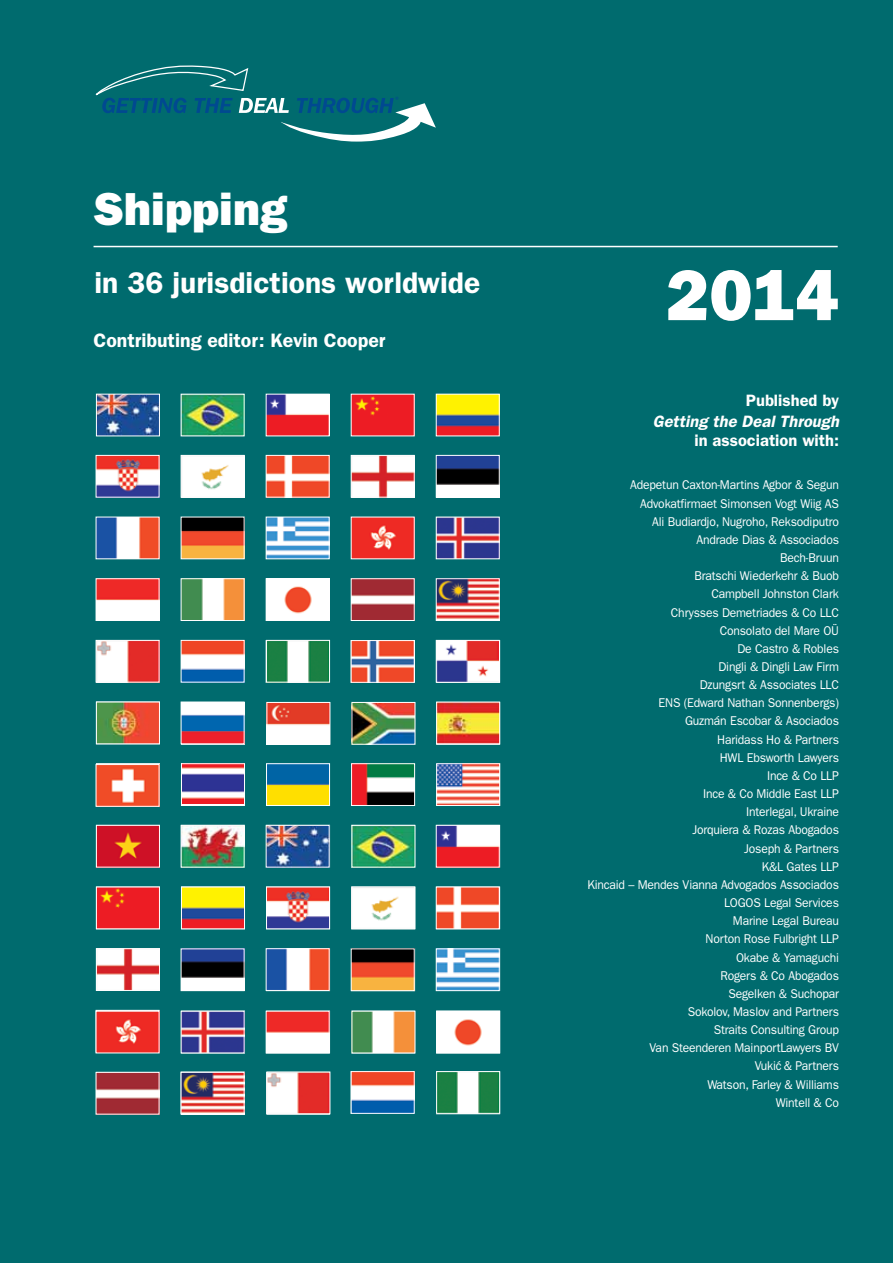
<style>
.page{position:relative;width:893px;height:1263px;background:#006b6e}
.page>*{position:absolute;margin:0;border:0;box-sizing:border-box;transform-origin:0 0}
.t1{font:800 72px "Franklin Gothic";color:#fff}
.t2{font:800 46.5px "Franklin Gothic";color:#fff}
.t3{font:600 30px "Franklin Gothic";color:#fff}
.t4{font:600 19.5px "Franklin Gothic";color:#fff}
.t5{font:600 16.5px "Franklin Gothic";color:#fff}
.t6{font:italic 600 16.5px "Franklin Gothic";color:#fff}
.t7{font:12.75px/18.1px "Franklin Gothic";letter-spacing:-.015em;color:#fff;text-align:right;scale:.95 1}
</style>
<div class="page">
<hr style="left:94px;top:246px;width:744px;height:1px;background:#fff">
<img style="left:98px;top:519px;width:59px;height:38px">
<div style="left:96px;top:517px;width:63px;height:42px;border:1px solid #fff"></div>
<img style="left:353px;top:457px;width:60px;height:38px">
<div style="left:351px;top:455px;width:64px;height:42px;border:1px solid #fff"></div>
<img style="left:98px;top:457px;width:59px;height:38px">
<div style="left:96px;top:455px;width:63px;height:42px;border:1px solid #fff"></div>
<img style="left:268px;top:457px;width:60px;height:38px">
<div style="left:266px;top:455px;width:64px;height:42px;border:1px solid #fff"></div>
<img style="left:98px;top:580px;width:59px;height:39px">
<div style="left:96px;top:578px;width:63px;height:43px;border:1px solid #fff"></div>
<img style="left:438px;top:519px;width:60px;height:38px">
<div style="left:436px;top:517px;width:64px;height:42px;border:1px solid #fff"></div>
<img style="left:183px;top:519px;width:59px;height:38px">
<img style="left:268px;top:396px;width:60px;height:38px">
<div style="left:266px;top:394px;width:64px;height:42px;border:1px solid #fff"></div>
<img style="left:353px;top:396px;width:60px;height:38px">
<img style="left:98px;top:396px;width:60px;height:38px">
<div style="left:96px;top:394px;width:64px;height:42px;border:1px solid #fff"></div>
<img style="left:183px;top:396px;width:59px;height:38px">
<div style="left:181px;top:394px;width:63px;height:42px;border:1px solid #fff"></div>
<img style="left:438px;top:396px;width:60px;height:38px">
<div style="left:436px;top:394px;width:64px;height:42px;border:1px solid #fff"></div>
<img style="left:183px;top:457px;width:59px;height:38px">
<div style="left:181px;top:455px;width:63px;height:42px;border:1px solid #fff"></div>
<img style="left:268px;top:519px;width:60px;height:38px">
<div style="left:266px;top:517px;width:64px;height:42px;border:1px solid #fff"></div>
<img style="left:438px;top:457px;width:60px;height:38px">
<div style="left:436px;top:455px;width:64px;height:42px;border:1px solid #fff"></div>
<svg style="left:96px;top:65px;width:340px;height:77px"></svg>
<img style="left:183px;top:580px;width:59px;height:39px">
<div style="left:181px;top:578px;width:63px;height:43px;border:1px solid #fff"></div>
<svg style="left:266px;top:682px;width:64px;height:1px"></svg>
<img style="left:183px;top:642px;width:59px;height:38px">
<div style="left:181px;top:640px;width:63px;height:42px;border:1px solid #fff"></div>
<img style="left:98px;top:642px;width:59px;height:38px">
<div style="left:96px;top:640px;width:63px;height:42px;border:1px solid #fff"></div>
<img style="left:268px;top:580px;width:60px;height:39px">
<div style="left:266px;top:578px;width:64px;height:43px;border:1px solid #fff"></div>
<img style="left:353px;top:580px;width:60px;height:39px">
<div style="left:351px;top:578px;width:64px;height:43px;border:1px solid #fff"></div>
<img style="left:353px;top:519px;width:60px;height:38px">
<img style="left:438px;top:580px;width:60px;height:39px">
<div style="left:436px;top:578px;width:64px;height:43px;border:1px solid #fff"></div>
<img style="left:353px;top:765px;width:60px;height:39px">
<div style="left:351px;top:763px;width:64px;height:43px;border:1px solid #fff"></div>
<svg style="left:96px;top:763px;width:64px;height:43px"></svg>
<img style="left:268px;top:765px;width:60px;height:39px">
<div style="left:266px;top:763px;width:64px;height:43px;border:1px solid #fff"></div>
<svg style="left:181px;top:702px;width:64px;height:43px"></svg>
<div style="left:436px;top:702px;width:64px;height:43px;background:#dcebeb"></div>
<div style="left:96px;top:1010px;width:63px;height:42px;background:linear-gradient(to right,#ee2a24,#ee2a24)"></div>
<div style="left:181px;top:1071px;width:63px;height:43px;background:#8dbcbd"></div>
<img style="left:268px;top:642px;width:60px;height:38px">
<div style="left:266px;top:640px;width:64px;height:42px;border:1px solid #fff"></div>
<img style="left:353px;top:642px;width:60px;height:39px">
<div style="left:351px;top:640px;width:64px;height:43px;border:1px solid #fff"></div>
<img style="left:438px;top:642px;width:60px;height:39px">
<div style="left:436px;top:640px;width:64px;height:43px;border:1px solid #fff"></div>
<img style="left:98px;top:950px;width:60px;height:39px">
<div style="left:96px;top:948px;width:64px;height:43px;border:1px solid #fff"></div>
<img style="left:268px;top:889px;width:60px;height:38px">
<div style="left:266px;top:887px;width:64px;height:42px;border:1px solid #fff"></div>
<img style="left:354px;top:889px;width:59px;height:38px">
<div style="left:352px;top:887px;width:63px;height:42px;border:1px solid #fff"></div>
<img style="left:438px;top:889px;width:60px;height:38px">
<div style="left:436px;top:887px;width:64px;height:42px;border:1px solid #fff"></div>
<img style="left:98px;top:704px;width:60px;height:38px">
<div style="left:96px;top:702px;width:64px;height:42px;border:1px solid #fff"></div>
<img style="left:183px;top:950px;width:59px;height:39px">
<div style="left:181px;top:948px;width:63px;height:43px;border:1px solid #fff"></div>
<img style="left:183px;top:704px;width:59px;height:38px">
<div style="left:181px;top:702px;width:63px;height:42px;border:1px solid #fff"></div>
<img style="left:268px;top:950px;width:60px;height:39px">
<div style="left:266px;top:948px;width:64px;height:43px;border:1px solid #fff"></div>
<img style="left:353px;top:950px;width:60px;height:39px">
<div style="left:351px;top:948px;width:64px;height:43px;border:1px solid #fff"></div>
<img style="left:268px;top:704px;width:60px;height:39px">
<div style="left:266px;top:702px;width:64px;height:43px;border:1px solid #fff"></div>
<img style="left:438px;top:950px;width:60px;height:39px">
<div style="left:436px;top:948px;width:64px;height:43px;border:1px solid #fff"></div>
<img style="left:354px;top:704px;width:59px;height:39px">
<div style="left:352px;top:702px;width:63px;height:43px;border:1px solid #fff"></div>
<img style="left:98px;top:1013px;width:59px;height:38px">
<img style="left:438px;top:704px;width:60px;height:38px">
<div style="left:436px;top:702px;width:64px;height:42px;border:1px solid #fff"></div>
<img style="left:183px;top:1013px;width:59px;height:38px">
<div style="left:181px;top:1011px;width:63px;height:42px;border:1px solid #fff"></div>
<img style="left:98px;top:766px;width:59px;height:39px">
<div style="left:96px;top:764px;width:63px;height:43px;border:1px solid #fff"></div>
<img style="left:268px;top:1013px;width:60px;height:38px">
<div style="left:266px;top:1011px;width:64px;height:42px;border:1px solid #fff"></div>
<div style="left:181px;top:764px;width:63px;height:41px;background:#ed1c24"></div>
<img style="left:183px;top:767px;width:60px;height:32px">
<div style="left:181px;top:763px;width:64px;height:43px;border:1px solid #fff"></div>
<img style="left:354px;top:1013px;width:59px;height:38px">
<div style="left:352px;top:1011px;width:63px;height:42px;border:1px solid #fff"></div>
<img style="left:438px;top:1013px;width:60px;height:38px">
<div style="left:436px;top:1011px;width:64px;height:42px;border:1px solid #fff"></div>
<img style="left:98px;top:1074px;width:59px;height:38px">
<div style="left:96px;top:1072px;width:63px;height:42px;border:1px solid #fff"></div>
<img style="left:438px;top:765px;width:60px;height:39px">
<div style="left:436px;top:763px;width:64px;height:43px;border:1px solid #fff"></div>
<img style="left:183px;top:1074px;width:59px;height:38px">
<div style="left:181px;top:1072px;width:63px;height:42px;border:1px solid #fff"></div>
<img style="left:98px;top:827px;width:60px;height:38px">
<div style="left:96px;top:825px;width:64px;height:42px;border:1px solid #fff"></div>
<img style="left:268px;top:1073px;width:60px;height:39px">
<div style="left:266px;top:1071px;width:64px;height:43px;border:1px solid #fff"></div>
<img style="left:183px;top:827px;width:59px;height:38px">
<div style="left:181px;top:825px;width:63px;height:42px;border:1px solid #fff"></div>
<img style="left:353px;top:1073px;width:60px;height:39px">
<div style="left:351px;top:1071px;width:64px;height:43px;border:1px solid #fff"></div>
<img style="left:268px;top:827px;width:60px;height:38px">
<div style="left:266px;top:825px;width:64px;height:42px;border:1px solid #fff"></div>
<img style="left:438px;top:1073px;width:60px;height:39px">
<div style="left:436px;top:1071px;width:64px;height:43px;border:1px solid #fff"></div>
<img style="left:354px;top:827px;width:59px;height:38px">
<div style="left:352px;top:825px;width:63px;height:42px;border:1px solid #fff"></div>
<img style="left:438px;top:827px;width:60px;height:38px">
<div style="left:436px;top:825px;width:64px;height:42px;border:1px solid #fff"></div>
<img style="left:98px;top:889px;width:60px;height:38px">
<div style="left:96px;top:887px;width:64px;height:42px;border:1px solid #fff"></div>
<img style="left:183px;top:889px;width:60px;height:38px">
<div style="left:181px;top:887px;width:64px;height:42px;border:1px solid #fff"></div>
<h2 class="t2" style="left:94px;top:181px;width:195px">Shipping</h2>
<h3 class="t3" style="left:94px;top:265px;width:387px">in 36 jurisdictions worldwide</h3>
<h3 class="t4" style="left:94px;top:328px;width:293px">Contributing editor: Kevin Cooper</h3>
<h1 class="t1" style="left:666px;top:253px;width:174px">2014</h1>
<p class="t5" style="left:746px;top:390px;width:95px">Published by</p>
<p class="t6" style="left:653px;top:411px;width:188px">Getting the Deal Through</p>
<p class="t5" style="left:694px;top:431px;width:146px">in association with:</p>
<p class="t7" style="left:587px;top:476px;width:266px">Adepetun Caxton-Martins Agbor &amp; Segun<br>Advokatfirmaet Simonsen Vogt Wiig AS<br>Ali Budiardjo, Nugroho, Reksodiputro<br>Andrade Dias &amp; Associados<br>Bech-Bruun<br>Bratschi Wiederkehr &amp; Buob<br>Campbell Johnston Clark<br>Chrysses Demetriades &amp; Co LLC<br>Consolato del Mare OÜ<br>De Castro &amp; Robles<br>Dingli &amp; Dingli Law Firm<br>Dzungsrt &amp; Associates LLC<br>ENS (Edward Nathan Sonnenbergs)<br>Guzmán Escobar &amp; Asociados<br>Haridass Ho &amp; Partners<br>HWL Ebsworth Lawyers<br>Ince &amp; Co LLP<br>Ince &amp; Co Middle East LLP<br>Interlegal, Ukraine<br>Jorquiera &amp; Rozas Abogados<br>Joseph &amp; Partners<br>K&amp;L Gates LLP<br>Kincaid – Mendes Vianna Advogados Associados<br>LOGOS Legal Services<br>Marine Legal Bureau<br>Norton Rose Fulbright LLP<br>Okabe &amp; Yamaguchi<br>Rogers &amp; Co Abogados<br>Segelken &amp; Suchopar<br>Sokolov, Maslov and Partners<br>Straits Consulting Group<br>Van Steenderen MainportLawyers BV<br>Vukic´ &amp; Partners<br>Watson, Farley &amp; Williams<br>Wintell &amp; Co</p>
</div>
